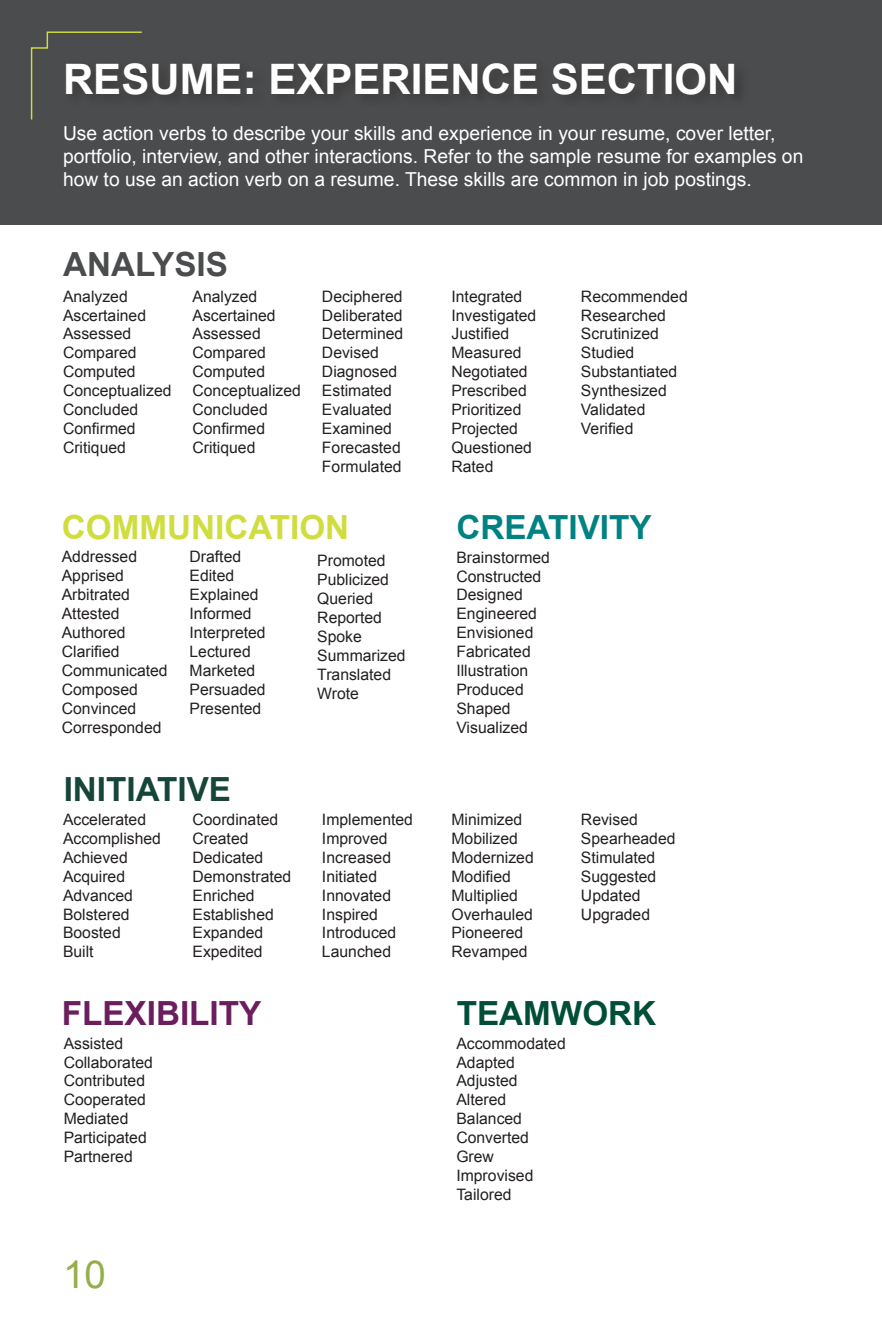
<style>
.page{position:relative;width:882px;height:1323px;background:#fff}
.page>*{position:absolute;margin:0;border:0;box-sizing:border-box;transform-origin:0 0}
.t1{font:700 42px "Arial";color:#fff}
.t2{font:38.5px "Arial";color:#94ae4a}
.t3{font:700 33.25px "Arial";color:#d0dd3f}
.t4{font:700 33.25px "Arial";color:#6c1d5e}
.t5{font:700 33.25px "Arial";color:#16453a}
.t6{font:700 33.25px "Arial";color:#008182}
.t7{font:700 33.25px "Arial";color:#4b4c4d}
.t8{font:700 33.25px "Arial";color:#004e38}
.t9{font:19.25px/23.1px "Arial";color:#fff}
.t10{font:15.75px/18.9px "Arial";color:#231f20}
</style>
<div class="page">
<div style="left:0;top:0;width:882px;height:225px;background:#4b4c4d"></div>
<svg style="left:30px;top:31px;width:112px;height:89px"></svg>
<div style="left:63px;top:59px;width:687px;height:51px;background:#464647"></div>
<h1 class="t1" style="left:63px;top:51px;width:676px">RESUME: EXPERIENCE SECTION</h1>
<p class="t9" style="left:63px;top:122px;width:742px">Use action verbs to describe your skills and experience in your resume, cover letter, portfolio, interview, and other interactions. Refer to the sample resume for examples on how to use an action verb on a resume. These skills are common in job postings.</p>
<h3 class="t7" style="left:63px;top:243px;width:167px">ANALYSIS</h3>
<p class="t10" style="left:63px;top:287px;width:110px">Analyzed<br>Ascertained<br>Assessed<br>Compared<br>Computed<br>Conceptualized<br>Concluded<br>Confirmed<br>Critiqued</p>
<p class="t10" style="left:192px;top:287px;width:110px">Analyzed<br>Ascertained<br>Assessed<br>Compared<br>Computed<br>Conceptualized<br>Concluded<br>Confirmed<br>Critiqued</p>
<p class="t10" style="left:322px;top:287px;width:83px">Deciphered<br>Deliberated<br>Determined<br>Devised<br>Diagnosed<br>Estimated<br>Evaluated<br>Examined<br>Forecasted<br>Formulated</p>
<p class="t10" style="left:451px;top:287px;width:86px">Integrated<br>Investigated<br>Justified<br>Measured<br>Negotiated<br>Prescribed<br>Prioritized<br>Projected<br>Questioned<br>Rated</p>
<p class="t10" style="left:581px;top:287px;width:108px">Recommended<br>Researched<br>Scrutinized<br>Studied<br>Substantiated<br>Synthesized<br>Validated<br>Verified</p>
<h3 class="t3" style="left:62px;top:505px;width:289px">COMMUNICATION</h3>
<p class="t10" style="left:62px;top:548px;width:107px">Addressed<br>Apprised<br>Arbitrated<br>Attested<br>Authored<br>Clarified<br>Communicated<br>Composed<br>Convinced<br>Corresponded</p>
<p class="t10" style="left:190px;top:548px;width:78px">Drafted<br>Edited<br>Explained<br>Informed<br>Interpreted<br>Lectured<br>Marketed<br>Persuaded<br>Presented</p>
<p class="t10" style="left:317px;top:551px;width:90px">Promoted<br>Publicized<br>Queried<br>Reported<br>Spoke<br>Summarized<br>Translated<br>Wrote</p>
<h3 class="t6" style="left:456px;top:505px;width:197px">CREATIVITY</h3>
<p class="t10" style="left:456px;top:548px;width:95px">Brainstormed<br>Constructed<br>Designed<br>Engineered<br>Envisioned<br>Fabricated<br>Illustration<br>Produced<br>Shaped<br>Visualized</p>
<h3 class="t5" style="left:64px;top:768px;width:169px">INITIATIVE</h3>
<p class="t10" style="left:63px;top:810px;width:100px">Accelerated<br>Accomplished<br>Achieved<br>Acquired<br>Advanced<br>Bolstered<br>Boosted<br>Built</p>
<p class="t10" style="left:192px;top:810px;width:100px">Coordinated<br>Created<br>Dedicated<br>Demonstrated<br>Enriched<br>Established<br>Expanded<br>Expedited</p>
<p class="t10" style="left:322px;top:810px;width:93px">Implemented<br>Improved<br>Increased<br>Initiated<br>Innovated<br>Inspired<br>Introduced<br>Launched</p>
<p class="t10" style="left:451px;top:810px;width:84px">Minimized<br>Mobilized<br>Modernized<br>Modified<br>Multiplied<br>Overhauled<br>Pioneered<br>Revamped</p>
<p class="t10" style="left:581px;top:810px;width:96px">Revised<br>Spearheaded<br>Stimulated<br>Suggested<br>Updated<br>Upgraded</p>
<h3 class="t4" style="left:62px;top:992px;width:201px">FLEXIBILITY</h3>
<h3 class="t8" style="left:457px;top:992px;width:201px">TEAMWORK</h3>
<p class="t10" style="left:456px;top:1034px;width:111px">Accommodated<br>Adapted<br>Adjusted<br>Altered<br>Balanced<br>Converted<br>Grew<br>Improvised<br>Tailored</p>
<p class="t10" style="left:64px;top:1034px;width:91px">Assisted<br>Collaborated<br>Contributed<br>Cooperated<br>Mediated<br>Participated<br>Partnered</p>
<h2 class="t2" style="left:63px;top:1249px;width:44px">10</h2>
</div>
